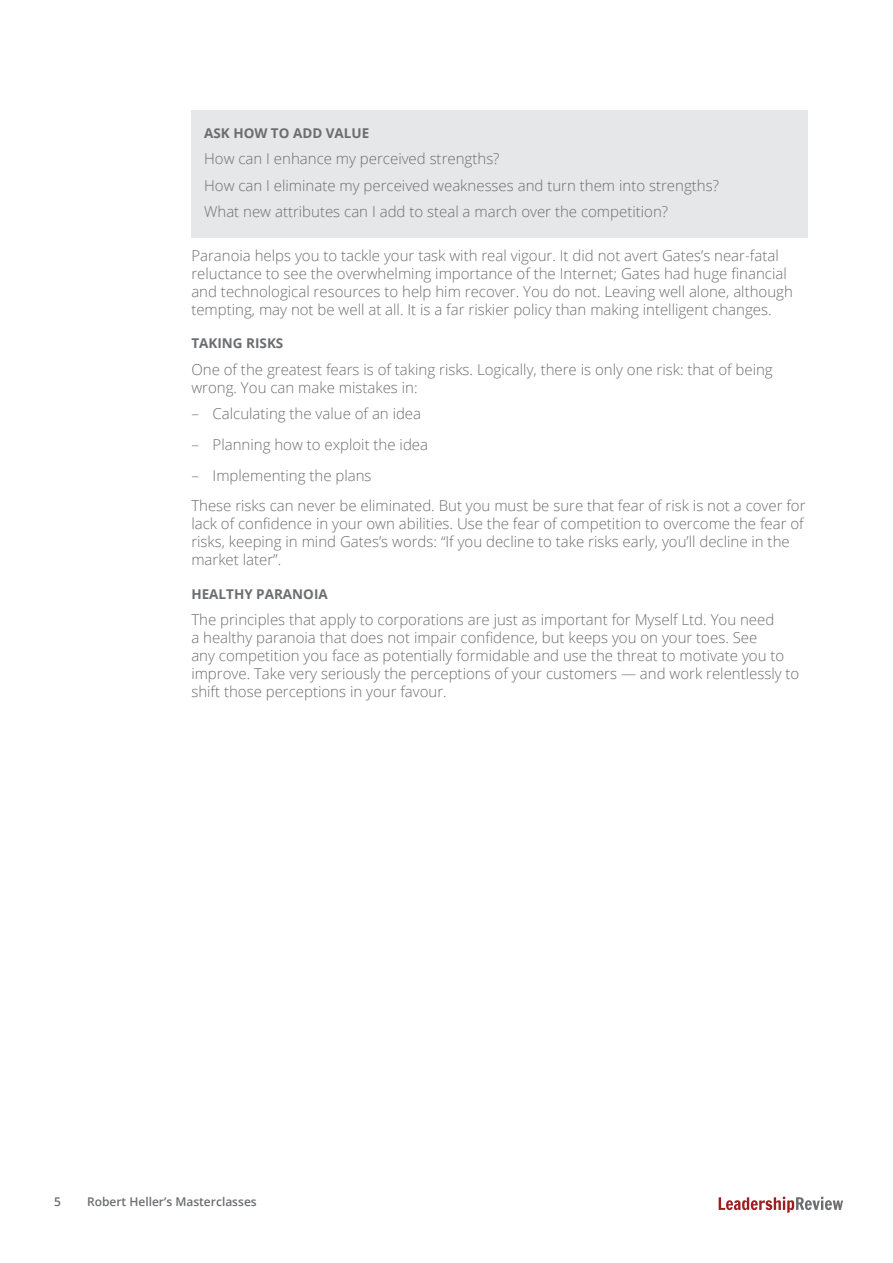
<style>
.page{position:relative;width:893px;height:1263px;background:#fff}
.page>*{position:absolute;margin:0;border:0;box-sizing:border-box;transform-origin:0 0}
.body{font:300 15px/18px "Open Sans";color:#6c6d70}
.feature{font:300 15px "Open Sans";color:#6c6d70}
.buls{font:300 15px "Open Sans";color:#6c6d70}
.h_feature{font:700 13.5px "Open Sans";color:#6c6d70}
.t1{font:600 12px "Open Sans";color:#6c6d70}
</style>
<div class="page">
<svg style="left:719px;top:1197px;width:124px;height:16px"></svg>
<div style="left:191px;top:111px;width:617px;height:47px;background:#e6e7e9"></div>
<div style="left:191px;top:140px;width:617px;height:45px;background:#e6e7e9"></div>
<div style="left:191px;top:167px;width:617px;height:45px;background:#e6e7e9"></div>
<div style="left:191px;top:193px;width:617px;height:45px;background:#e6e7e9"></div>
<p class="h_feature" style="left:204px;top:123px;width:167px">ASK HOW TO ADD VALUE</p>
<p class="feature" style="left:204px;top:149px;width:297px">How can I enhance my perceived strengths?</p>
<p class="feature" style="left:204px;top:175px;width:516px">How can I eliminate my perceived weaknesses and turn them into strengths?</p>
<p class="feature" style="left:204px;top:202px;width:466px">What new attributes can I add to steal a march over the competition?</p>
<p class="body" style="left:191px;top:246px;width:603px">Paranoia helps you to tackle your task with real vigour. It did not avert Gates’s near-fatal reluctance to see the overwhelming importance of the Internet; Gates had huge financial and technological resources to help him recover. You do not. Leaving well alone, although tempting, may not be well at all. It is a far riskier policy than making intelligent changes.</p>
<p class="h_feature" style="left:191px;top:334px;width:94px">TAKING RISKS</p>
<p class="body" style="left:191px;top:360px;width:583px">One of the greatest fears is of taking risks. Logically, there is only one risk: that of being wrong. You can make mistakes in:</p>
<p class="buls" style="left:191px;top:403px;width:231px">– Calculating the value of an idea</p>
<p class="buls" style="left:191px;top:434px;width:238px">– Planning how to exploit the idea</p>
<p class="buls" style="left:191px;top:465px;width:182px">– Implementing the plans</p>
<p class="body" style="left:191px;top:497px;width:616px">These risks can never be eliminated. But you must be sure that fear of risk is not a cover for lack of confidence in your own abilities. Use the fear of competition to overcome the fear of risks, keeping in mind Gates’s words: “If you decline to take risks early, you’ll decline in the market later”.</p>
<p class="h_feature" style="left:191px;top:584px;width:138px">HEALTHY PARANOIA</p>
<p class="body" style="left:191px;top:610px;width:609px">The principles that apply to corporations are just as important for Myself Ltd. You need<br>a healthy paranoia that does not impair confidence, but keeps you on your toes. See<br>any competition you face as potentially formidable and use the threat to motivate you to improve. Take very seriously the perceptions of your customers — and work relentlessly to shift those perceptions in your favour.</p>
<p class="t1" style="left:54px;top:1193px;width:8px">5</p>
<p class="t1" style="left:87px;top:1193px;width:171px">Robert Heller’s Masterclasses</p>
</div>
